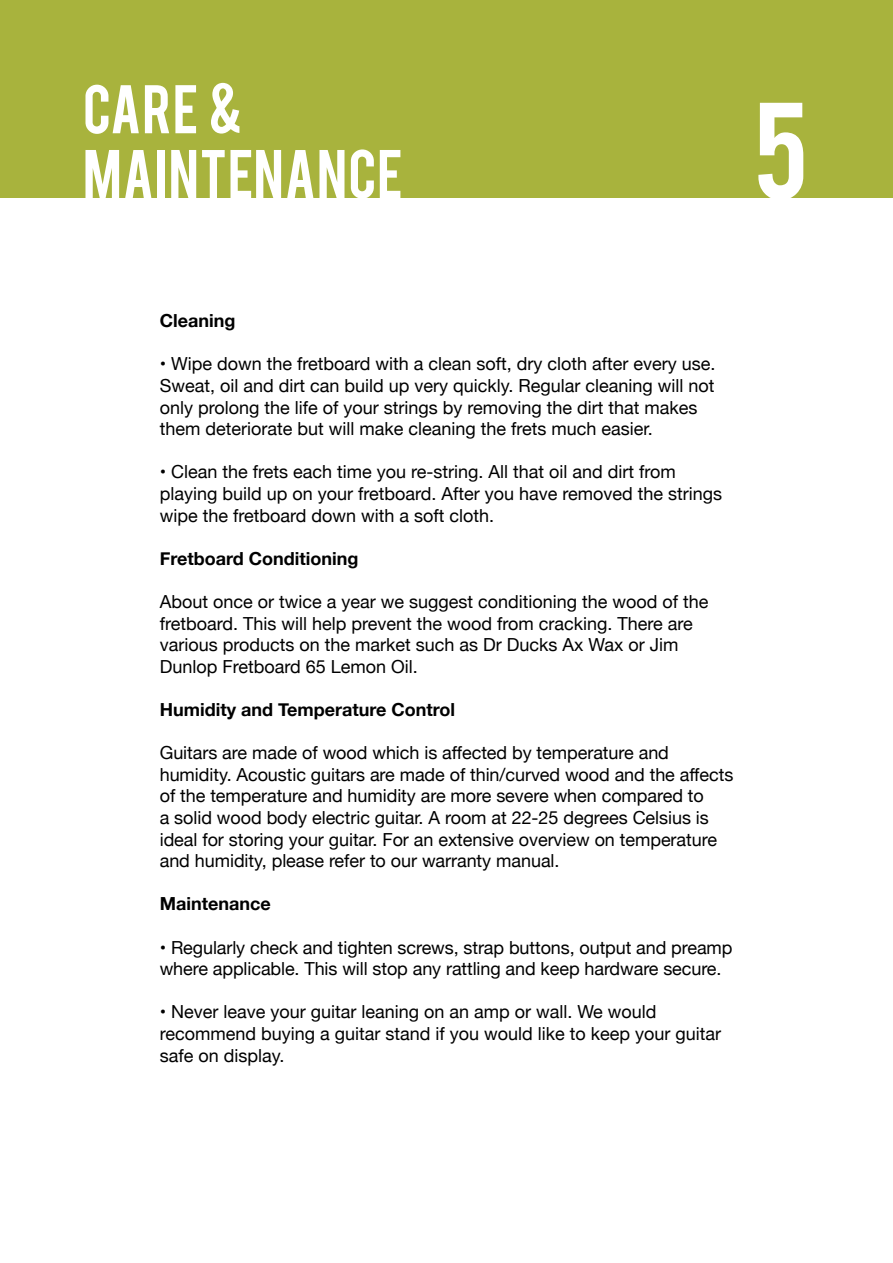
<style>
.page{position:relative;width:893px;height:1263px;background:#fff}
.page>*{position:absolute;margin:0;border:0;box-sizing:border-box;transform-origin:0 0}
.t1{font:108px "Bebas";color:#fff}
.t2{font:54px/64.8px "Bebas";letter-spacing:.02em;color:#fff}
.t3{font:18px/21.6px "Helvetica Neue";color:#000}
.t4{font:700 18px "Helvetica Neue";color:#000}
</style>
<div class="page">
<div style="left:0;top:0;width:893px;height:197px;background:#a8b33d"></div>
<h2 class="t2" style="left:83px;top:73px;width:321px">CARE &amp;<br>MAINTENANCE</h2>
<h1 class="t1" style="left:753px;top:72px;width:56px">5</h1>
<p class="t4" style="left:160px;top:307px;width:77px">Cleaning</p>
<p class="t3" style="left:160px;top:354px;width:557px">• Wipe down the fretboard with a clean soft, dry cloth after every use.<br>Sweat, oil and dirt can build up very quickly. Regular cleaning will not only prolong the life of your strings by removing the dirt that makes them deteriorate but will make cleaning the frets much easier.</p>
<p class="t3" style="left:160px;top:462px;width:564px">• Clean the frets each time you re-string. All that oil and dirt from playing build up on your fretboard. After you have removed the strings wipe the fretboard down with a soft cloth.</p>
<p class="t4" style="left:160px;top:544px;width:200px">Fretboard Conditioning</p>
<p class="t3" style="left:160px;top:592px;width:550px">About once or twice a year we suggest conditioning the wood of the fretboard. This will help prevent the wood from cracking. There are various products on the market such as Dr Ducks Ax Wax or Jim Dunlop Fretboard 65 Lemon Oil.</p>
<p class="t4" style="left:160px;top:695px;width:297px">Humidity and Temperature Control</p>
<p class="t3" style="left:160px;top:743px;width:575px">Guitars are made of wood which is affected by temperature and humidity. Acoustic guitars are made of thin/curved wood and the affects of the temperature and humidity are more severe when compared to<br>a solid wood body electric guitar. A room at 22-25 degrees Celsius is ideal for storing your guitar. For an extensive overview on temperature and humidity, please refer to our warranty manual.</p>
<p class="t4" style="left:160px;top:890px;width:112px">Maintenance</p>
<p class="t3" style="left:160px;top:937px;width:574px">• Regularly check and tighten screws, strap buttons, output and preamp where applicable. This will stop any rattling and keep hardware secure.</p>
<p class="t3" style="left:160px;top:1002px;width:563px">• Never leave your guitar leaning on an amp or wall. We would recommend buying a guitar stand if you would like to keep your guitar safe on display.</p>
</div>
